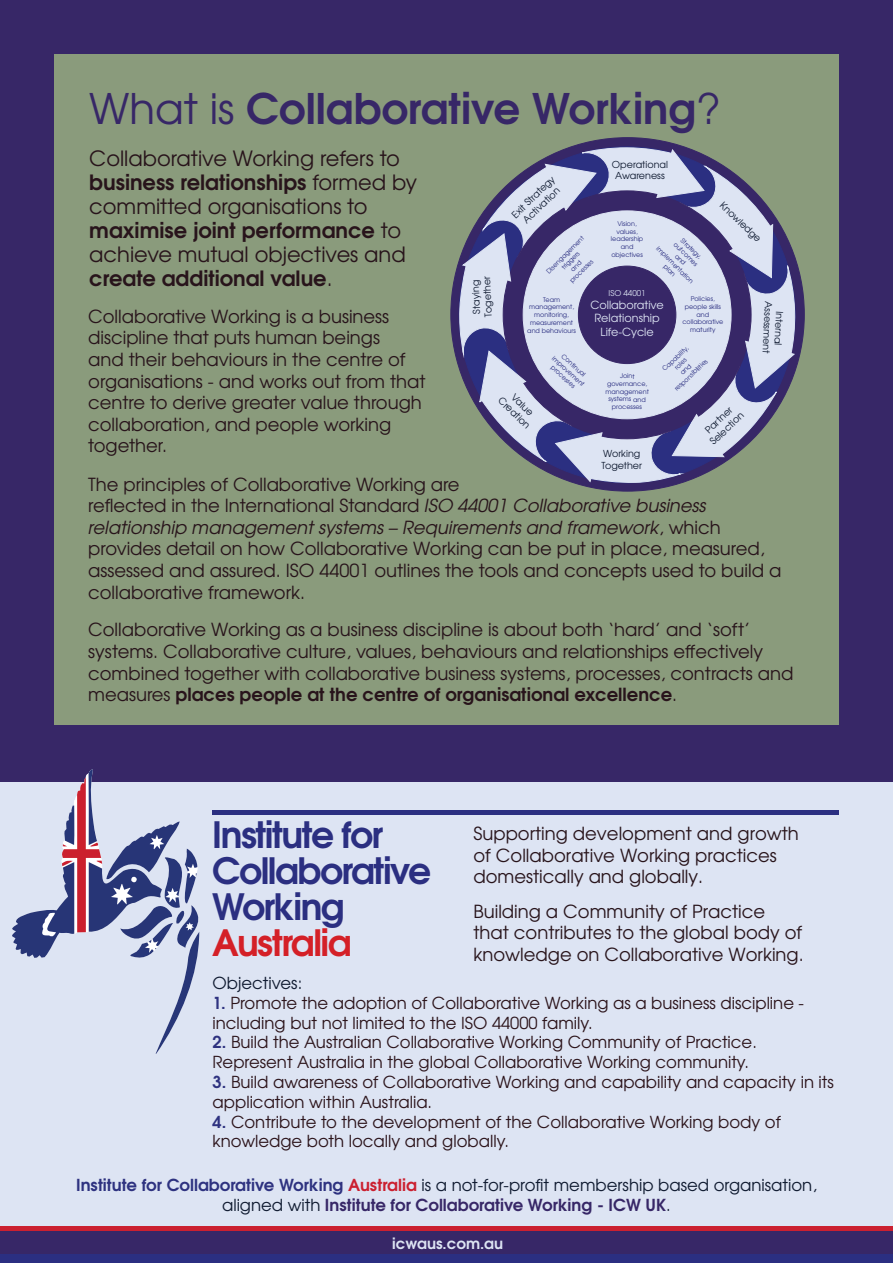
<style>
.page{position:relative;width:893px;height:1263px;background:#372767}
.page>*{position:absolute;margin:0;border:0;box-sizing:border-box;transform-origin:0 0}
.t1{font:700 42px "Te X Gyre Adventor";color:#372767}
.t2{font:700 36.15px/36.3px "Te X Gyre Adventor";letter-spacing:-.04em;color:#2b2f81}
.t3{font:700 36.15px "Te X Gyre Adventor";letter-spacing:-.04em;color:#d42027}
.t4{font:21px/24px "Te X Gyre Adventor";color:#28141b}
.t5{font:18px/21.6px "Te X Gyre Adventor";color:#28141b}
.t6{font:16.5px/19.8px "Te X Gyre Adventor";color:#2c141b}
.t7{font:16.5px/19.8px "Te X Gyre Adventor";color:#101b31;text-align:center}
.t8{font:700 15px "Te X Gyre Adventor";color:#dde4f3}
.t9{font:11.25px/13.5px "Te X Gyre Adventor";color:#dde4f3;text-align:center}
.t10{font:9.6px/11.6px "Te X Gyre Adventor";color:#101b31;text-align:center}
.t11{font:7.95px "Te X Gyre Adventor";color:#dde4f3}
.t12{font:6.45px/7.6px "Te X Gyre Adventor";color:#2b2f81;text-align:center}
.s1{font-weight:400}
.s2{font-weight:700}
.s3{font-style:italic}
.s4{font-weight:700;color:#2e3280}
.s5{font-weight:700;color:#cb2030}
.s6{font-weight:700;color:#372767}
.s7{color:#101b30}
</style>
<div class="page">
<div style="left:54px;top:54px;width:785px;height:1155px;background:#8a9b7c"></div>
<div style="left:0;top:767px;width:893px;height:496px;background:#2b2f81"></div>
<div style="left:0;top:725px;width:893px;height:528px;background:#372767"></div>
<div style="left:0;top:782px;width:893px;height:449px;background:#dde4f3"></div>
<div style="left:213px;top:810px;width:626px;height:5px;background:#2b2f81"></div>
<div style="left:0;top:1226px;width:893px;height:5px;background:#cb2030"></div>
<svg style="left:12px;top:769px;width:188px;height:285px"></svg>
<svg style="left:459px;top:147px;width:336px;height:336px"></svg>
<h1 class="t1" style="left:89px;top:72px;width:633px"><span class="s1">What is</span> Collaborative Working<span class="s1">?</span></h1>
<p class="t4" style="left:89px;top:145px;width:329px">Collaborative Working refers to <span class="s2">business relationships</span> formed by committed organisations to <span class="s2">maximise joint performance</span> to achieve mutual objectives and <span class="s2">create additional value</span>.</p>
<p class="t5" style="left:88px;top:304px;width:339px">Collaborative Working is a business discipline that puts human beings<br>and their behaviours in the centre of organisations - and works out from that centre to derive greater value through collaboration, and people working together.</p>
<p class="t10" style="left:612px;top:158px;width:58px">Operational<br>Awareness</p>
<p class="t10" style="left:509px;top:212px;width:57px;rotate:-44deg">Exit Strategy<br>Activation</p>
<p class="t10" style="left:726px;top:199px;width:55px;rotate:44deg">Knowledge</p>
<p class="t12" style="left:611px;top:219px;width:34px">Vision, values, leadership and objectives</p>
<p class="t12" style="left:545px;top:269px;width:51px;rotate:-45deg">Disengagement triggers<br>and<br>processes</p>
<p class="t12" style="left:527px;top:295px;width:50px">Team management, monitoring, measurement and behaviours</p>
<p class="t12" style="left:561px;top:348px;width:43px;rotate:42deg">Continual improvement processes</p>
<p class="t12" style="left:677px;top:228px;width:51px;rotate:45deg">Strategy, outcomes<br>and implementation plan</p>
<p class="t10" style="left:471px;top:318px;width:42px;text-align:left;text-indent:8px;rotate:-93deg">t<br>Together</p>
<p class="t10" style="left:470px;top:314px;width:35px;rotate:-93deg">S aying</p>
<p class="t11" style="left:609px;top:286px;width:39px">ISO 44001</p>
<p class="t9" style="left:590px;top:297px;width:75px">Collaborative<br>Relationship<br>Life-Cycle</p>
<p class="t12" style="left:682px;top:295px;width:42px">Policies, people skills and collaborative maturity</p>
<p class="t10" style="left:786px;top:302px;width:54px;text-align:left;text-indent:17px;rotate:92deg">t<br>Assessment</p>
<p class="t10" style="left:786px;top:311px;width:36px;rotate:92deg">In ernal</p>
<p class="t12" style="left:657px;top:370px;width:44px;rotate:-43deg">Capability, roles<br>and responsibilities</p>
<p class="t12" style="left:606px;top:371px;width:45px;rotate:1deg">Joint governance, management systems and processes</p>
<p class="t10" style="left:512px;top:386px;width:42px;rotate:44deg">Value<br>Creation</p>
<p class="t10" style="left:699px;top:430px;width:44px;rotate:-44deg">Partner<br>Selection</p>
<p class="t10" style="left:601px;top:447px;width:42px;text-align:left">Working<br>Together</p>
<p class="t5" style="left:88px;top:472px;width:695px">The principles of Collaborative Working are<br>reflected in the International Standard <span class="s3">ISO 44001 Collaborative business relationship management systems – Requirements and framework</span>, which provides detail on how Collaborative Working can be put in place, measured, assessed and assured. ISO 44001 outlines the tools and concepts used to build a collaborative framework.</p>
<p class="t5" style="left:88px;top:618px;width:707px">Collaborative Working as a business discipline is about both ‘hard’ and ‘soft’ systems. Collaborative culture, values, behaviours and relationships effectively combined together with collaborative business systems, processes, contracts and measures <span class="s2">places people at the centre of organisational excellence</span>.</p>
<h2 class="t2" style="left:212px;top:812px;width:220px">Institute for<br>Collaborative<br>Working</h2>
<h2 class="t3" style="left:212px;top:912px;width:141px">Australia</h2>
<p class="t5" style="left:473px;top:821px;width:327px">Supporting development and growth of Collaborative Working practices domestically and globally.</p>
<p class="t5" style="left:473px;top:899px;width:332px">Building a Community of Practice that contributes to the global body of knowledge on Collaborative Working.</p>
<p class="t7" style="left:213px;top:972px;width:91px">Objectives:</p>
<p class="t6" style="left:213px;top:992px;width:593px"><span class="s4">1.</span> Promote the adoption of Collaborative Working as a business discipline - including but not limited to the ISO 44000 family.</p>
<p class="t6" style="left:213px;top:1031px;width:546px"><span class="s4">2.</span> Build the Australian Collaborative Working Community of Practice.<br>Represent Australia in the global Collaborative Working community.</p>
<p class="t6" style="left:213px;top:1071px;width:623px"><span class="s4">3.</span> Build awareness of Collaborative Working and capability and capacity in its application within Australia.</p>
<p class="t6" style="left:213px;top:1110px;width:570px"><span class="s4">4.</span> Contribute to the development of the Collaborative Working body of knowledge both locally and globally.</p>
<p class="t7" style="left:76px;top:1174px;width:742px"><span class="s4">Institute for Collaborative Working</span> <span class="s5">Australia</span> is a not-for-profit membership based organisation, aligned with <span class="s6">Institute for Collaborative Working - ICW UK</span><span class="s7">.</span></p>
<p class="t8" style="left:392px;top:1230px;width:112px">icwaus.com.au</p>
</div>
